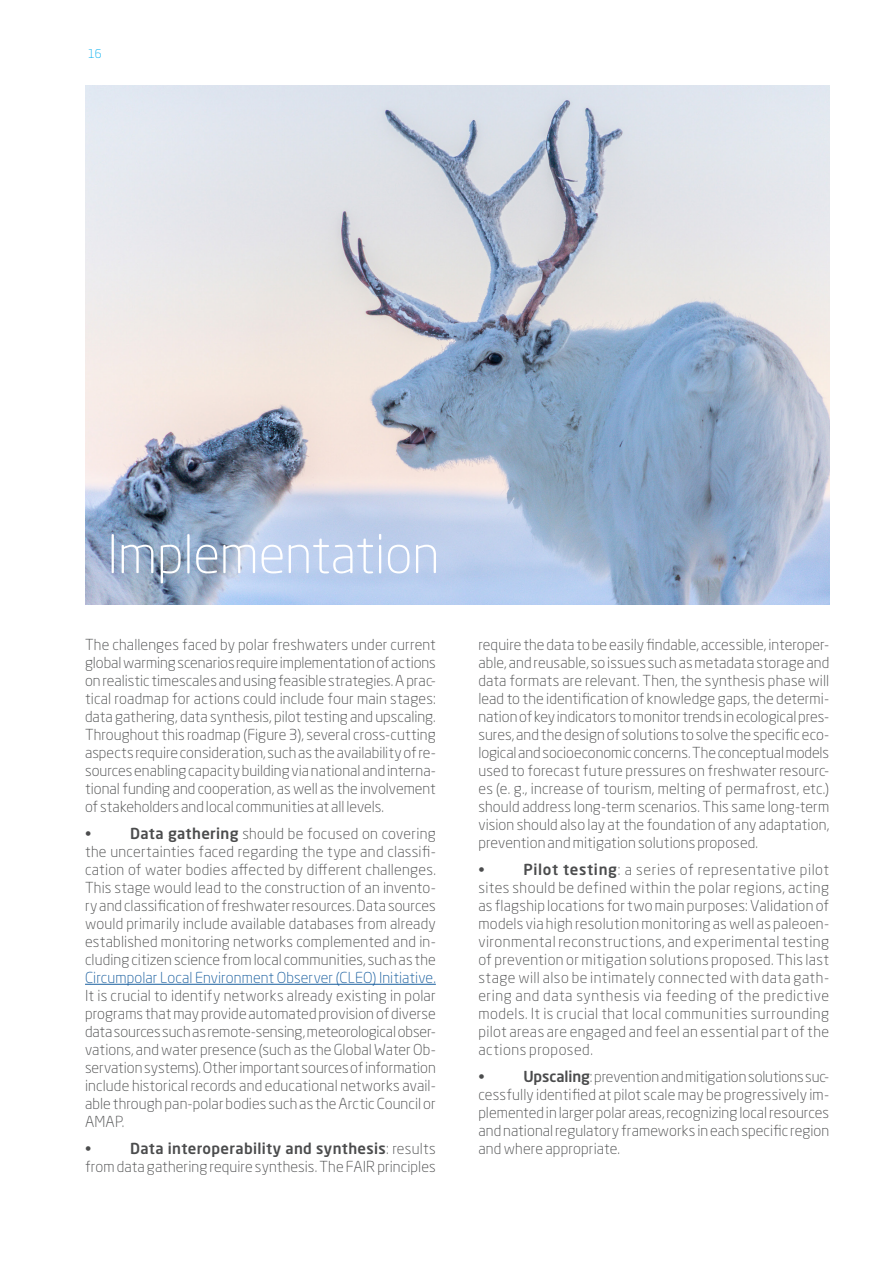
<style>
.page{position:relative;width:893px;height:1263px;background:#fff}
.page>*{position:absolute;margin:0;border:0;box-sizing:border-box;transform-origin:0 0}
.titular_3{font:300 52.5px "Neo Sans W1 G";letter-spacing:-.01em;color:#fff}
.cuerpo_de_texto{font:300 15px/18px "Neo Sans W1 G";letter-spacing:.005em;color:#4b4c4d;text-align:justify}
.t1{font:300 12px "Neo Sans W1 G";color:#00aeef}
.s1{font-weight:500}
.s2{color:#175d9e}
</style>
<div class="page">
<hr style="left:85px;top:984px;width:351px;height:1px;background:#175d9e">
<img style="left:85px;top:85px;width:744px;height:519px">
<p class="t1" style="left:88px;top:46px;width:15px">16</p>
<p class="titular_3" style="left:107px;top:522px;width:334px">Implementation</p>
<p class="cuerpo_de_texto" style="left:85px;top:635px;width:352px">The challenges faced by polar freshwaters under current global warming scenarios require implementation of actions on realistic timescales and using feasible strategies. A prac&shy;tical roadmap for actions could include four main stages: data gathering, data synthesis, pilot testing and upscaling.<br>Throughout this roadmap (Figure 3), several cross-cutting aspects require consideration, such as the availability of re&shy;sources enabling capacity building via national and interna&shy;tional funding and cooperation, as well as the involvement of stakeholders and local communities at all levels.</p>
<p class="cuerpo_de_texto" style="left:85px;top:824px;width:8px">•</p>
<p class="cuerpo_de_texto" style="left:85px;top:824px;width:352px;text-indent:45px"><span class="s1">Data gathering</span> should be focused on covering the uncertainties faced regarding the type and classifi&shy;cation of water bodies affected by different challenges.<br>This stage would lead to the construction of an invento&shy;ry and classification of freshwater resources. Data sources would primarily include available databases from already established monitoring networks complemented and in&shy;cluding citizen science from local communities, such as the <span class="s2">Circumpolar Local Environment Observer (CLEO) Initiative.<br></span>It is crucial to identify networks already existing in polar programs that may provide automated provision of diverse data sources such as remote-sensing, meteorological obser&shy;vations, and water presence (such as the Global Water Ob&shy;servation systems). Other important sources of information include historical records and educational networks avail&shy;able through pan-polar bodies such as the Arctic Council or AMAP.</p>
<p class="cuerpo_de_texto" style="left:85px;top:1139px;width:8px">•</p>
<p class="cuerpo_de_texto" style="left:85px;top:1139px;width:352px;text-align:right"><span class="s1">Data interoperability and synthesis</span>: results<br>from data gathering require synthesis. The FAIR principles</p>
<p class="cuerpo_de_texto" style="left:478px;top:635px;width:352px">require the data to be easily findable, accessible, interoper&shy;able, and reusable, so issues such as metadata storage and data formats are relevant. Then, the synthesis phase will lead to the identification of knowledge gaps, the determi&shy;nation of key indicators to monitor trends in ecological pres&shy;sures, and the design of solutions to solve the specific eco&shy;logical and socioeconomic concerns. The conceptual models used to forecast future pressures on freshwater resourc&shy;es (e. g., increase of tourism, melting of permafrost, etc.) should address long-term scenarios. This same long-term vision should also lay at the foundation of any adaptation, prevention and mitigation solutions proposed.</p>
<p class="cuerpo_de_texto" style="left:478px;top:860px;width:8px">•</p>
<p class="cuerpo_de_texto" style="left:478px;top:860px;width:352px;text-indent:45px"><span class="s1">Pilot testing</span>: a series of representative pilot sites should be defined within the polar regions, acting as flagship locations for two main purposes: Validation of models via high resolution monitoring as well as paleoen&shy;vironmental reconstructions, and experimental testing of prevention or mitigation solutions proposed. This last stage will also be intimately connected with data gath&shy;ering and data synthesis via feeding of the predictive models. It is crucial that local communities surrounding pilot areas are engaged and feel an essential part of the actions proposed.</p>
<p class="cuerpo_de_texto" style="left:478px;top:1067px;width:8px">•</p>
<p class="cuerpo_de_texto" style="left:478px;top:1067px;width:352px;text-indent:45px"><span class="s1">Upscaling</span>: prevention and mitigation solutions suc&shy;cessfully identified at pilot scale may be progressively im&shy;plemented in larger polar areas, recognizing local resources and national regulatory frameworks in each specific region and where appropriate.</p>
</div>
